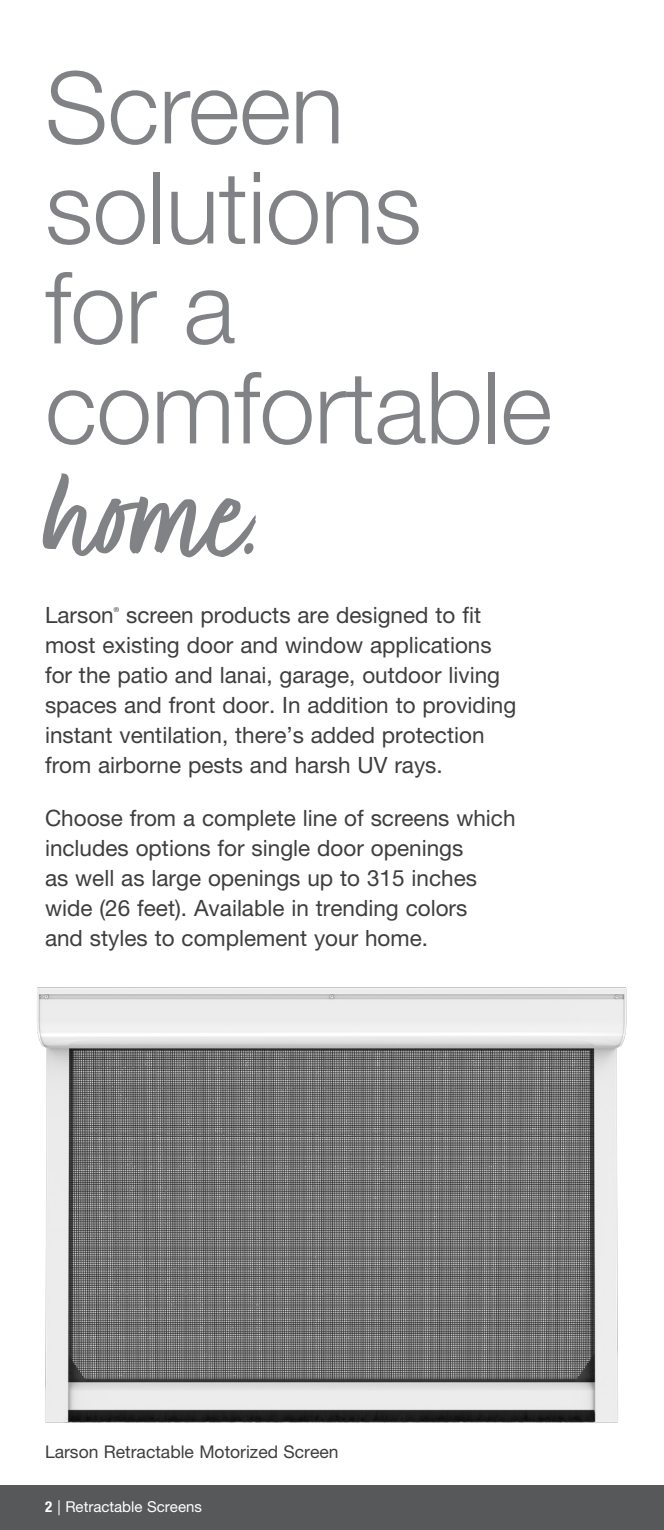
<style>
.page{position:relative;width:664px;height:1530px;background:#fff}
.page>*{position:absolute;margin:0;border:0;box-sizing:border-box;transform-origin:0 0}
.t1{font:172.75px "Fave Script Pro";color:#808285}
.t2{font:300 100px/100px "Helvetica Neue LT Pro";letter-spacing:-.005em;color:#808285}
.t3{font:22.5px/30px "Helvetica Neue LT Pro";color:#3e3e3f}
.t4{font:17.5px "Helvetica Neue LT Pro";color:#3e3e3f}
.t5{font:15px "Helvetica Neue LT Pro";color:#fff}
.t6{font:6.75px "Helvetica Neue LT Pro";color:#3e3e3f}
.s1{font-weight:700;font-stretch:condensed}
</style>
<div class="page">
<div style="left:0;top:1485px;width:664px;height:45px;background:#57585a"></div>
<img style="left:37px;top:987px;width:590px;height:436px">
<p class="t2" style="left:45px;top:56px;width:509px">Screen solutions for a comfortable</p>
<p class="t1" style="left:45px;top:415px;width:229px">home.</p>
<p class="t3" style="left:45px;top:600px;width:473px;text-indent:81px">screen products are designed to fit most existing door and window applications for the patio and lanai, garage, outdoor living spaces and front door. In addition to providing instant ventilation, there’s added protection from airborne pests and harsh UV rays.</p>
<p class="t3" style="left:45px;top:802px;width:472px">Choose from a complete line of screens which includes options for single door openings<br>as well as large openings up to 315 inches wide (26 feet). Available in trending colors<br>and styles to complement your home.</p>
<p class="t3" style="left:45px;top:600px;width:70px">Larson</p>
<p class="t6" style="left:114px;top:605px;width:7px">®</p>
<p class="t4" style="left:45px;top:1441px;width:295px">Larson Retractable Motorized Screen</p>
<p class="t5" style="left:45px;top:1497px;width:158px"><span class="s1">2</span> | Retractable Screens</p>
</div>
